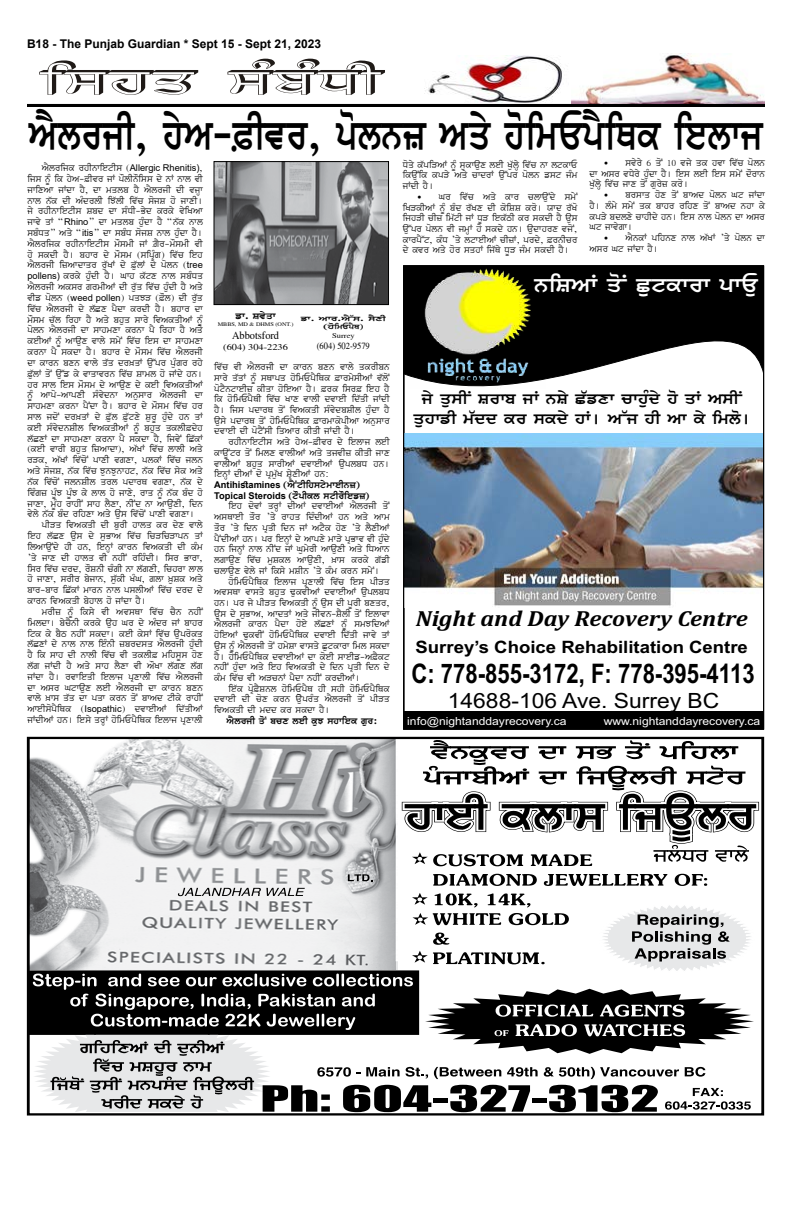
<style>
.page{position:relative;width:792px;height:1224px;background:#fff}
.page>*{position:absolute;margin:0;border:0;box-sizing:border-box;transform-origin:0 0}
.t1{font:700 43.6px "Anmol Lipi";color:#000;scale:.79 1}
.t2{font:37.7px "Anmol Raised";color:#1f1a17;scale:1.86 1}
.t3{font:700 27px "Arial";color:#000;scale:.82 1}
.t4{font:italic 700 22.1px "Cambria";color:#000;scale:1.09 1}
.t5{font:700 21.4px "Anmol Lipi";color:#fff;scale:1.09 1}
.t6{font:21px "Arial";color:#000;scale:1.09 1}
.t7{font:700 17.1px "Arial";color:#000;scale:1.09 1}
.t8{font:700 15.9px/20.4px "Anmol Lipi";color:#000;text-align:center;scale:1.09 1}
.t9{font:700 12px "Arial";color:#000}
.t10{font:11.1px "Arial";color:#fff;scale:1.09 1}
.t11{font:11.1px "Times";color:#000;scale:.93 1}
.t12{font:9.6px "Times";color:#000;scale:.89 1}
.t13{font:9.3px/10.8px "Anmol Lipi";color:#000}
.t14{font:700 9.3px "Anmol Lipi";color:#000}
.t15{font:700 9.2px "Anmol Lipi";color:#000;scale:1.13 1}
.t16{font:9px "Times";color:#000;scale:1.14 1}
.t17{font:700 7.1px/8.5px "Anmol Lipi";color:#000;text-align:center;scale:1.52 1}
.t18{font:7.1px "Times";color:#000;scale:1.2 1}
.t19{font:5.5px "Times";color:#000;scale:1.13 1}
.s1{font-family:"Calibri"}
.s2{font-family:"Arial"}
.s3{font-family:"Arial";font-weight:700}
.s4{font-weight:700}
</style>
<div class="page">
<svg style="left:406px;top:433px;width:356px;height:279px"></svg>
<div style="left:404px;top:712px;width:360px;height:17px;background:#000"></div>
<img style="left:406px;top:434px;width:356px;height:173px">
<svg style="left:406px;top:268px;width:356px;height:112px;fill:#000"></svg>
<img style="left:408px;top:268px;width:138px;height:119px">
<img style="left:31px;top:741px;width:365px;height:228px">
<svg style="left:405px;top:739px;width:351px;height:127px"></svg>
<svg style="left:33px;top:874px;width:723px;height:242px"></svg>
<img style="left:572px;top:55px;width:193px;height:49px">
<img style="left:425px;top:55px;width:146px;height:49px">
<svg style="left:27px;top:104px;width:738px;height:2px"></svg>
<img style="left:216px;top:163px;width:171px;height:140px">
<div style="left:214px;top:161px;width:175px;height:144px;border:1px solid #000"></div>
<p class="t9" style="left:27px;top:36px;width:296px">B18 - The Punjab Guardian * Sept 15 - Sept 21, 2023</p>
<h2 class="t2" style="left:40px;top:58px;width:186px">ishq sMbMDI</h2>
<h1 class="t1" style="left:29px;top:109px;width:931px">AYLRJI, HYA-&amp;IVR, POLNZ AQY HOIMEPYIQK IELWJ</h1>
<p class="t13" style="left:590px;top:158px;width:177px;text-align:justify;text-indent:14px"><span class="s1">•</span> SVYRY6 QON 10 VJYQK HVW IV`C POLN DW ASR VDYRYHUMDW HY[ IES LEI IES SMYN DORWN KU`LHYIV`C JWX QON GURYZ KRO[</p>
<p class="t13" style="left:590px;top:190px;width:182px;text-indent:14px"><span class="s1">•</span> BRSWQ HOX QON BWAD POLN GT JWDW<br>HY[ LMMYSMYN QK BWHR RIHX QON BWAD NHW KY<br>KPVYBDLXYCWHIDYHN[ IES NWL POLN DW ASR<br>GT JWVYGW[</p>
<p class="t13" style="left:590px;top:233px;width:177px;text-indent:14px"><span class="s1">•</span> AYNKW PIHNX NWL A`KW ’QYPOLN DW<br>ASR GT JWDW HY[</p>
<p class="t13" style="left:403px;top:160px;width:176px;text-align:justify">DOQYK`PIVAW NMU SUKWAUX LEI KU`LHYIV`C NW LTKWE IKAUNIK KPVYAQYCWDRW AU~PR POLN FST JMM JWDI HY[</p>
<p class="t13" style="left:403px;top:192px;width:180px;text-indent:14px"><span class="s1">•</span> GR IV`C AQY KWR CLWAUNDY SMYN IKVKIAW NMU BMD R`KX DI KOISS KRO[ XWD R`KO IJHVI CIZ IM`TI JW DUV IEK`TI KR SKDI HYAUS AU~PR POLN VI JMHW HO SKDYHN[ AUDWHRX VJON, KWRPY~T, KMD ’QYLTWEIAW CIZW, PRDY, &amp;RNICR DYKVR AQYHOR SQHW IJ`QYDUV JMM SKDI HY[</p>
<p class="t13" style="left:27px;top:163px;width:182px;text-indent:14px">AYLRIJK RHINWIETIS (<span class="s2">Allergic Rhenitis)</span>, IJS NMU IK HYA-&amp;IVR JW POLINOISS DYNW NWL VI JWIXAW JWDW HY, DW MQLB HYAYLRJI DI VJHW NWL N`K DI AMDRLI IJ`LI IV`C SOJS HO JWXI[ JYRHINWIETIS SBD DW SMDI-BYD KRKYVYIKAW JWVYQW “<span class="s2">Rhino</span>” DW MQLB HUMDW HY“N`K NWL SBMDQ” AQY“<span class="s2">itis</span>” DW SBMD SOJS NWL HUMDW HY[ AYLRIJK RHINWIETIS MOSMI JW ZYR-MOSMI VI HO SKDI HY[ BHWR DY MOSM (SIPRMG) IV`C IEH AYLRJI IZAWDWQR RU`KW DY&amp;U`LW DYPOLN (<span class="s2">tree pollens)</span> KRKYHUMDI HY[ GWH K`TX NWL SBMDQ AYLRJI AKSR GRMIAW DI RU`Q IV`C HUMDI HYAQY VIF POLN (<span class="s2">weed pollen</span>) PQJV (&amp;OL) DI RU`Q IV`C AYLRJI DYL`CX PYDW KRDI HY[ BHWR DW MOSM C`L IRHW HYAQYBHUQ SWRYIVAKQIAW NMU POLN AYLRJI DW SWHMXW KRNW PYIRHW HYAQY KEIAW NMU AWAUX VWLYSMYN IV`C IES DW SWHMXW KRNW PYSKDW HY[ BHWR DYMOSM IV`C AYLRJI DW KWRN BXN VWLYQ`Q DR^QW AU~PR PUMGR RHY &amp;U`LW QON AU~F KYVWQWVRN IV`C SWML HO JWDYHN[ HR SWL IES MOSM DYAWAUX DYKEI IVAKQIAW NMU AWPO-AWPXI SMVYDNW ANUSWR AYLRJI DW SWHMXW KRNW PYNDW HY[ BHWR DYMOSM IV`C HR SWL JDON DR^QW DY &amp;U`L &amp;U`TXY SURU HUMDY HN QW KEI SMVYDNSIL IVAKQIAW NMU BHUQ QKLI&amp;DYH L`CXW DW SWHMXW KRNW PYSKDW HY, IJVYN IC`KW (KEI VWRI BHUQ IZAWDW), A`KW IV`C LWLI AQY RVK, A`KW IV`CON PWXI VGXW, PLKW IV`C JLN AQYSOJS, N`K IV`C JUNJUNWHT, N`K IV`C SYK AQY N`K IV`CON JLNSIL QRL PDWRQ VGXW, N`K DY IVMGZ PUMJ PUMJ KYLWL HO JWXY, RWQ NMU N`K BMD HO JWXW, MUMH RWHIN SWH LYXW, NIND NW AWAUXI, IDN VYLYN`K BMD RIHXW AQYAUS IV`CON PWXI VGXW[</p>
<p class="t13" style="left:27px;top:520px;width:182px;text-indent:14px">PIVQ IVAKQI DI BURI HWLQ KR DYX VWLY IEH L`CX AUS DY SUBWA IV`C ICVICVWPN QW ILAWAUNDYHI HN, IENHW KWRN IVAKQI DI KMM ’QY JWX DI HWLQ VI NHIN RIHMDI[ ISR BWRW, ISR IV`C DRD, ROSNI CMGI NW L`GXI, ICHRW LWL HO JWXW, SRIR BYJWN, SU`KI KMG, GLW ^USK AQY BWR-BWR IC`KW MWRN NWL PSLIAW IV`C DRD DY KWRN IVAKQI BYHWL HO JWDW HY[</p>
<p class="t13" style="left:27px;top:607px;width:177px;text-align:justify;text-indent:14px">MRIZ NMU IKSY VI AVSQW IV`C CYN NHIN IMLDW[ BYCYNI KRKYAUH GR DYAMDR JW BWHR ITK KYBYT NHIN SKDW[ KEI KYSW IV`C AUPROKQ L`CXW DYNWL NWL IEMNI ZBRDSQ AYLRJI HUMDI HYIK SWH DI NWLI IV`C VI QKLI&amp; MIHSUS HOX L`G JWDI HYAQY SWH LYXW VI AOKW L`GX L`G JWDW HY[ RVWIEQI IELWJ PRXWLI IV`C AYLRJI DW ASR GTWAUX LEI AYLRJI DW KWRN BXN VWLY^WS Q`Q DW PQW KRN QON BWAD TIKYRWHIN AWEISOPYIQK (<span class="s2">Isopathic</span>) DVWEIAW ID`QIAW JWDIAW HN[ IESYQRHW HOIMEPYIQK IELWJ PRXWLI</p>
<h3 class="t5" style="left:534px;top:273px;width:218px">NISAW QON CUTKWRW PWEU</h3>
<p class="t15" style="left:235px;top:311px;width:37px">FW. SVYQW</p>
<p class="t19" style="left:218px;top:321px;width:69px">MBBS, MD &amp; DHMS (ONT.)</p>
<p class="t11" style="left:232px;top:329px;width:52px">Abbotsford</p>
<p class="t16" style="left:223px;top:342px;width:58px">(604) 304-2236</p>
<p class="t17" style="left:301px;top:314px;width:58px">FW. AWR.AY~S. SYXI (HOIMEPYQ)</p>
<p class="t18" style="left:332px;top:331px;width:20px">Surrey</p>
<p class="t12" style="left:317px;top:340px;width:61px">(604) 502-9579</p>
<p class="t13" style="left:214px;top:362px;width:182px">IV`C VI AYLRJI DW KWRN BXN VWLY QKRIBN SWRYQ`QW NMU SQWPQ HOIMEPYIQK &amp;WRMYSIAW V`LON POTYNTWEIZ KIQW HOIEAW HY[ &amp;RK ISR&amp; IEH HY IK HOIMEPYQI IV`C KWX VWLI DVWEI ID`QI JWDI HY[ IJS PDWRQ QON IVAKQI SMVYDBSIL HUMDW HY AUSYPDWRQ QON HOIMEPYIQK &amp;WRMWKOPIAW ANUSWR DVWEI DI POTYNSI IQAWR KIQI JWDI HY[</p>
<p class="t13" style="left:214px;top:437px;width:177px;text-indent:14px">RHINWIETIS AQYHYA-&amp;IVR DYIELWJ LEI KWAUNTR QON IMLX VWLIAW AQYQJVIZ KIQI JWX VWLIAW BHUQ SWRIAW DVWEIAW AUPLBD HN[ IENHW DIAW DO PRMU`K SRYXIAW HN:<br><span class="s3">Antihistamines</span> <span class="s4">(AYNTIIHSTYMWEINZ)<br></span><span class="s3">Topical Steroids</span> <span class="s4">(TOPIKL STIROIEFZ)</span></p>
<p class="t13" style="left:214px;top:501px;width:182px;text-indent:14px">IEH DOVW QRHW DIAW DVWEIAW AYLRJI QON ASQWEI QOR ’QY RWHQ IDMDIAW HN AQY AWM QOR ’QYIDN PRQI IDN JW ATYK HOX ’QYLYXIAW PYNDIAW HN[ PR IENHW DYAWPXYMWVYPRBWV VI HUMDY HN IJNHW NWL NIND JW GUMYRI AWAUXI AQYIDAWN LGWAUX IV`C MUSKL AWAUXI, ^WS KRKY G`FI CLWAUX VYLYJW IKSYMSIN ’QYKMM KRN SMYN[</p>
<p class="t13" style="left:214px;top:577px;width:182px;text-indent:14px">HOIMEPYIQK IELWJ PRXWLI IV`C IES PIVQ AVSQW VWSQYBHUQ FUKVIAW DVWEIAW AUPLBD HN[ PR JYPIVQ IVAKQI NUM AUS DI PURI BXQR, AUS DYSUBWA, AWDQW AQYJIVN-SYLI QON IELWVW AYLRJI KWRN PYDW HOEY L`CXW NMU SMJIDAW HOIEAW FUKVIN HOIMEPYIQK DVWEI ID`QI JWVYQW AUS NMU AYLRJI QON HMYSW VWSQYCUTKWRW IML SKDW HY[ HOIMEPYIQK DVWEIAW DW KOEI SWEIF-A&amp;YKT NHIN HUMDW AQYIEH IVAKQI DYIDN PRQI IDN DY KMM IV`C VI AVCNW PYDW NHIN KRDIAW[</p>
<p class="t13" style="left:214px;top:684px;width:177px;text-align:justify;text-indent:14px">IE`K PRO&amp;YSNL HOIMEPYQ HI SHI HOIMEPYIQK DVWEI DI COX KRN AUYPRMQ AYLRJI QON PIVQ IVAKQI DI MDD KR SKDW HY[</p>
<p class="t14" style="left:226px;top:715px;width:152px">AYLRJI QON BCX LEI KUJ SHWIEK GUR:</p>
<h3 class="t8" style="left:414px;top:389px;width:311px">JYQUSIN SRWB JW NSYC`FXW CWHUMDYHOQW ASIN<br>QUHWFI M`DD KR SKDYHW[ A~J HI AW KYIMLO[</h3>
<h3 class="t4" style="left:416px;top:603px;width:306px">Night and Day Recovery Centre</h3>
<h3 class="t7" style="left:416px;top:634px;width:306px">Surrey’s Choice Rehabilitation Centre</h3>
<h3 class="t6" style="left:448px;top:686px;width:250px">14688-106 Ave. Surrey BC</h3>
<h3 class="t3" style="left:411px;top:655px;width:420px">C: 778-855-3172, F: 778-395-4113</h3>
<p class="t10" style="left:407px;top:713px;width:148px">info@nightanddayrecovery.ca</p>
<p class="t10" style="left:604px;top:713px;width:145px">www.nightanddayrecovery.ca</p>
</div>
